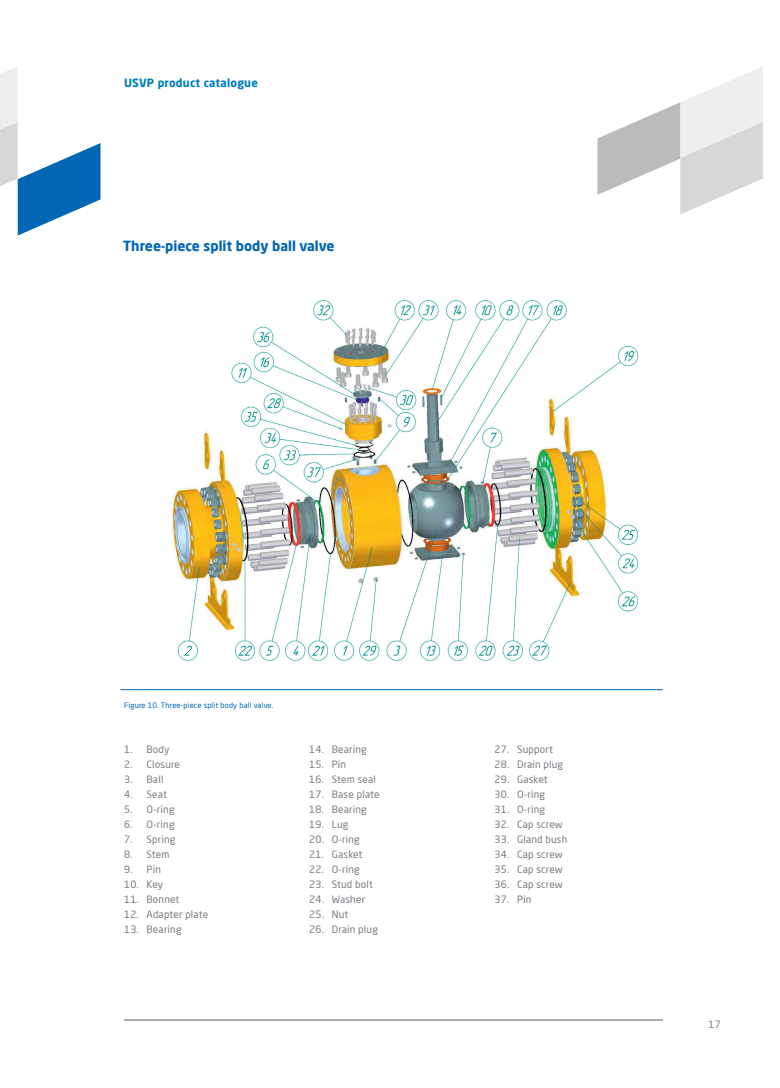
<style>
.page{position:relative;width:780px;height:1088px;background:#fff}
.page>*{position:absolute;margin:0;border:0;box-sizing:border-box;transform-origin:0 0}
.t1{font:700 13.75px "Neo Sans Pro";color:#0166b3}
.t2{font:700 11.25px "Neo Sans Pro";letter-spacing:.02em;color:#0080be}
.t3{font:10px "Neo Sans Pro";letter-spacing:.02em;color:#787c82}
.t4{font:7.5px "Neo Sans Pro";letter-spacing:.02em;color:#0166b3}
</style>
<div class="page">
<svg style="left:597px;top:66px;width:166px;height:149px"></svg>
<hr style="left:120px;top:689px;width:543px;height:1px;background:#0166b3">
<svg style="left:0;top:67px;width:100px;height:169px"></svg>
<img style="left:171px;top:300px;width:468px;height:361px">
<hr style="left:124px;top:1019px;width:539px;height:1px;background:#787c82">
<p class="t2" style="left:124px;top:75px;width:135px">USVP product catalogue</p>
<h1 class="t1" style="left:123px;top:237px;width:213px">Three-piece split body ball valve</h1>
<p class="t4" style="left:124px;top:700px;width:151px">Figure 10. Three-piece split body ball valve.</p>
<p class="t3" style="left:124px;top:743px;width:47px">1. Body</p>
<p class="t3" style="left:124px;top:758px;width:57px">2. Closure</p>
<p class="t3" style="left:124px;top:773px;width:41px">3. Ball</p>
<p class="t3" style="left:124px;top:788px;width:44px">4. Seat</p>
<p class="t3" style="left:124px;top:803px;width:52px">5. O-ring</p>
<p class="t3" style="left:124px;top:818px;width:52px">6. O-ring</p>
<p class="t3" style="left:124px;top:833px;width:53px">7. Spring</p>
<p class="t3" style="left:124px;top:848px;width:47px">8. Stem</p>
<p class="t3" style="left:124px;top:863px;width:38px">9. Pin</p>
<p class="t3" style="left:124px;top:878px;width:41px">10. Key</p>
<p class="t3" style="left:124px;top:893px;width:57px">11. Bonnet</p>
<p class="t3" style="left:124px;top:908px;width:86px">12. Adapter plate</p>
<p class="t3" style="left:124px;top:923px;width:59px">13. Bearing</p>
<p class="t3" style="left:309px;top:743px;width:59px">14. Bearing</p>
<p class="t3" style="left:309px;top:758px;width:38px">15. Pin</p>
<p class="t3" style="left:309px;top:773px;width:68px">16. Stem seal</p>
<p class="t3" style="left:309px;top:788px;width:72px">17. Base plate</p>
<p class="t3" style="left:309px;top:803px;width:59px">18. Bearing</p>
<p class="t3" style="left:309px;top:818px;width:41px">19. Lug</p>
<p class="t3" style="left:309px;top:833px;width:52px">20. O-ring</p>
<p class="t3" style="left:309px;top:848px;width:55px">21. Gasket</p>
<p class="t3" style="left:309px;top:863px;width:52px">22. O-ring</p>
<p class="t3" style="left:309px;top:878px;width:65px">23. Stud bolt</p>
<p class="t3" style="left:309px;top:893px;width:57px">24. Washer</p>
<p class="t3" style="left:309px;top:908px;width:41px">25. Nut</p>
<p class="t3" style="left:309px;top:923px;width:70px">26. Drain plug</p>
<p class="t3" style="left:494px;top:743px;width:60px">27. Support</p>
<p class="t3" style="left:494px;top:758px;width:70px">28. Drain plug</p>
<p class="t3" style="left:494px;top:773px;width:55px">29. Gasket</p>
<p class="t3" style="left:494px;top:788px;width:52px">30. O-ring</p>
<p class="t3" style="left:494px;top:803px;width:52px">31. O-ring</p>
<p class="t3" style="left:494px;top:818px;width:70px">32. Cap screw</p>
<p class="t3" style="left:494px;top:833px;width:74px">33. Gland bush</p>
<p class="t3" style="left:494px;top:848px;width:70px">34. Cap screw</p>
<p class="t3" style="left:494px;top:863px;width:70px">35. Cap screw</p>
<p class="t3" style="left:494px;top:878px;width:70px">36. Cap screw</p>
<p class="t3" style="left:494px;top:893px;width:38px">37. Pin</p>
<p class="t3" style="left:708px;top:1018px;width:14px">17</p>
</div>
